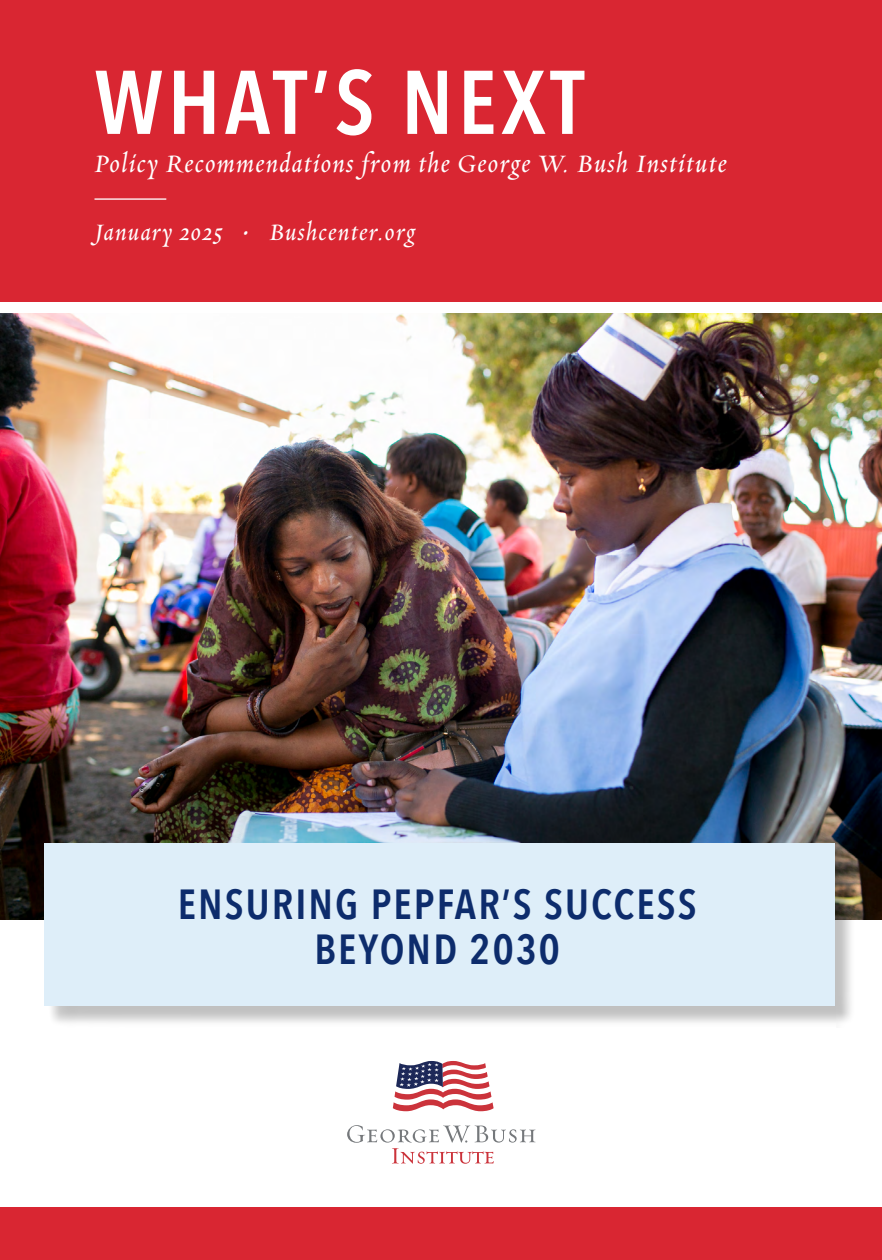
<style>
.page{position:relative;width:882px;height:1260px;background:#fff}
.page>*{position:absolute;margin:0;border:0;box-sizing:border-box;transform-origin:0 0}
.t1{font:600 89.25px "Avenir Next Condensed";letter-spacing:.05em;color:#fff}
.t2{font:600 42px/45.5px "Avenir Next Condensed";letter-spacing:.05em;color:#0d2c6c;text-align:center}
.t3{font:italic 28px "Requiem Text";letter-spacing:.05em;color:#fff}
.t4{font:italic 26.25px "Requiem Text";letter-spacing:.05em;color:#fff}
</style>
<div class="page">
<div style="left:0;top:0;width:882px;height:302px;background:#d92632"></div>
<div style="left:0;top:1207px;width:882px;height:53px;background:#d92632"></div>
<img style="left:0;top:314px;width:882px;height:606px">
<div style="left:47px;top:846px;width:809px;height:182px;background:#000;opacity:.25"></div>
<div style="left:44px;top:843px;width:790px;height:162px;background:#deeef9"></div>
<svg style="left:393px;top:1061px;width:101px;height:50px"></svg>
<svg style="left:347px;top:1125px;width:188px;height:39px"></svg>
<hr style="left:94px;top:198px;width:72px;height:2px;background:#fff">
<h1 class="t1" style="left:94px;top:26px;width:491px">WHAT’S NEXT</h1>
<p class="t3" style="left:94px;top:147px;width:634px">Policy Recommendations from the George W. Bush Institute</p>
<p class="t4" style="left:94px;top:215px;width:322px">January 2025 • Bushcenter.org</p>
<h2 class="t2" style="left:178px;top:880px;width:520px">ENSURING PEPFAR’S SUCCESS<br>BEYOND 2030</h2>
</div>
